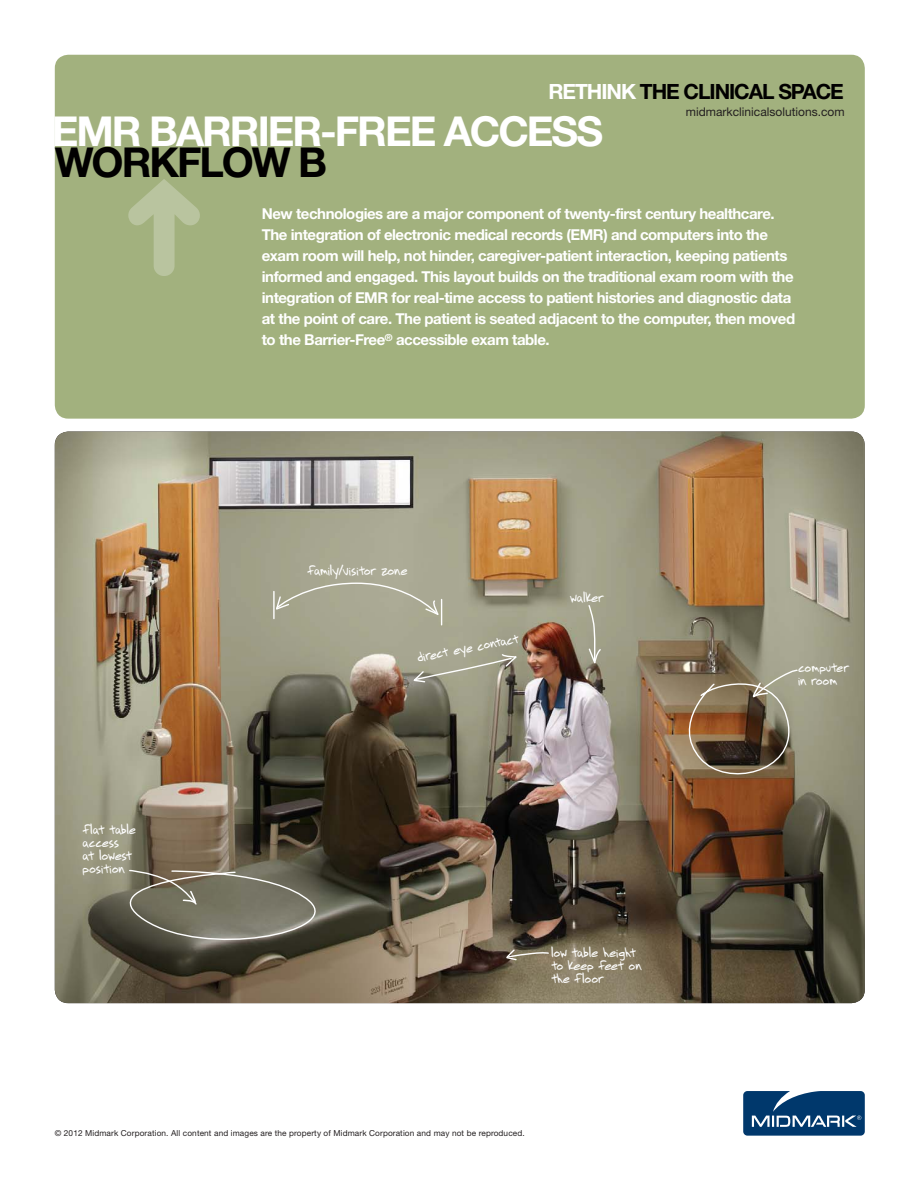
<style>
.page{position:relative;width:918px;height:1189px;background:#fff}
.page>*{position:absolute;margin:0;border:0;box-sizing:border-box;transform-origin:0 0}
.t1{font:700 41.25px "Helvetica Neue LT Std";letter-spacing:-.05em;color:#fff}
.t2{font:700 41.25px "Helvetica Neue LT Std";letter-spacing:-.05em;color:#010000}
.t3{font:700 21px "Helvetica Neue LT Std";letter-spacing:-.05em;color:#010000}
.t4{font:700 15px/21px "Helvetica Neue LT Std";letter-spacing:-.03em;color:#fff}
.t5{font:13.05px/13px "Printhouse";letter-spacing:-.03em;color:#fff}
.t6{font:13.05px/13px "Printhouse";letter-spacing:-.01em;color:#fff}
.t7{font:12px "Helvetica Neue LT Std";color:#231f20}
.t8{font:8.25px "Helvetica Neue LT Std";letter-spacing:.015em;color:#231f20}
.s1{color:#fff}
</style>
<div class="page">
<svg style="left:743px;top:1091px;width:122px;height:44px;background:#22527f"></svg>
<img style="left:55px;top:431px;width:810px;height:571px;border-radius:14px">
<div style="left:55px;top:55px;width:810px;height:363px;background:#a2b17e;border-radius:14px"></div>
<svg style="left:128px;top:179px;width:72px;height:97px"></svg>
<svg style="left:85px;top:868px;width:259px;height:92px;background:#696656"></svg>
<svg style="left:507px;top:947px;width:43px;height:14px"></svg>
<svg style="left:588px;top:604px;width:14px;height:65px"></svg>
<hr style="left:273px;top:591px;width:2px;height:27px;background:#fff">
<svg style="left:275px;top:581px;width:167px;height:43px;background:#acab96"></svg>
<img style="left:669px;top:667px;width:129px;height:123px">
<svg style="left:413px;top:652px;width:104px;height:31px;background:#a3a18d"></svg>
<h2 class="t3" style="left:548px;top:84px;width:297px"><span class="s1">RETHINK</span> THE CLINICAL SPACE</h2>
<p class="t7" style="left:686px;top:108px;width:160px">midmarkclinicalsolutions.com</p>
<h1 class="t1" style="left:52px;top:116px;width:553px">EMR BARRIER-FREE ACCESS</h1>
<h1 class="t2" style="left:55px;top:148px;width:274px">WORKFLOW B</h1>
<p class="t4" style="left:262px;top:205px;width:535px">New technologies are a major component of twenty-first century healthcare.<br>The integration of electronic medical records (EMR) and computers into the exam room will help, not hinder, caregiver-patient interaction, keeping patients informed and engaged. This layout builds on the traditional exam room with the integration of EMR for real-time access to patient histories and diagnostic data at the point of care. The patient is seated adjacent to the computer, then moved to the Barrier-Free<sup>®</sup> accessible exam table.</p>
<p class="t5" style="left:307px;top:564px;width:102px">family/visitor zone</p>
<p class="t5" style="left:416px;top:652px;width:105px;rotate:-11deg">direct eye contact</p>
<p class="t5" style="left:570px;top:591px;width:36px">walker</p>
<p class="t5" style="left:83px;top:824px;width:55px">flat table access<br>at lowest position</p>
<p class="t5" style="left:551px;top:946px;width:93px">low table height to keep feet on the floor</p>
<p class="t8" style="left:55px;top:1129px;width:471px">© 2012 Midmark Corporation. All content and images are the property of Midmark Corporation and may not be reproduced.</p>
<p class="t6" style="left:798px;top:661px;width:53px">computer in room</p>
</div>
